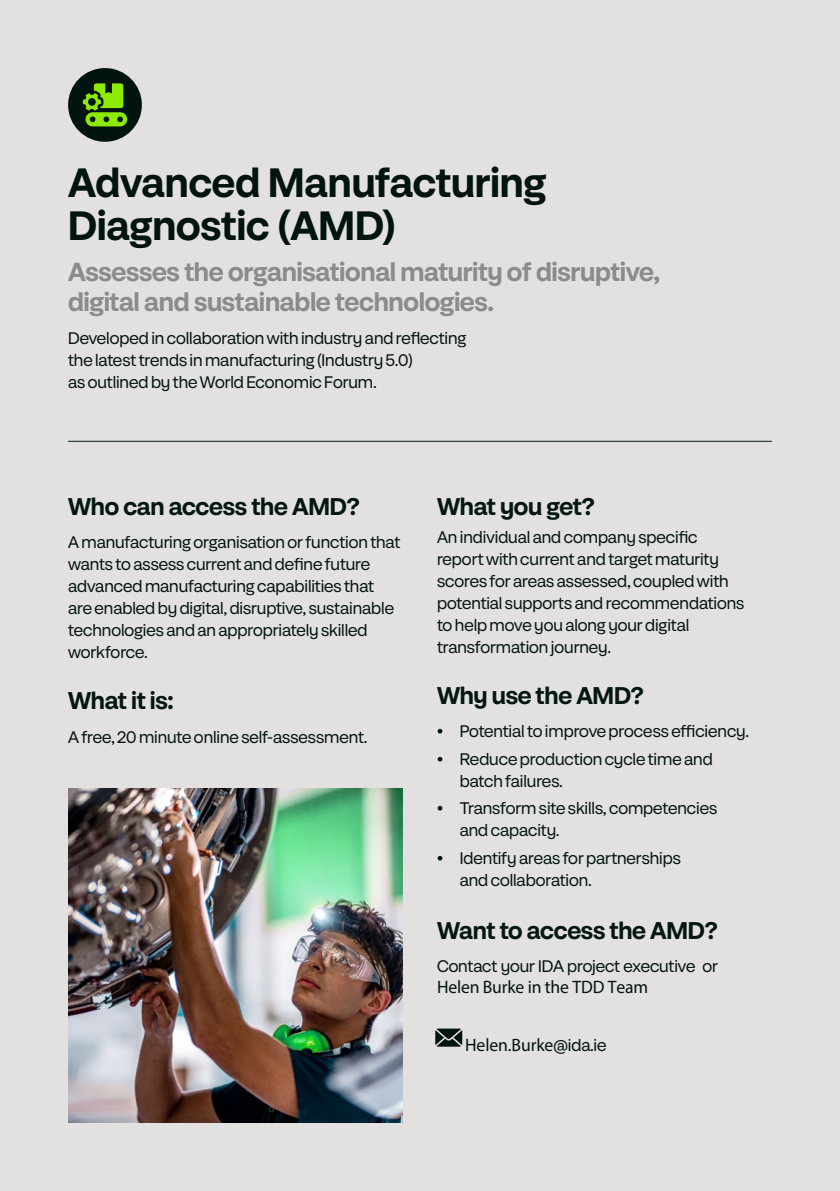
<style>
.page{position:relative;width:840px;height:1191px;background:#fff}
.page>*{position:absolute;margin:0;border:0;box-sizing:border-box;transform-origin:0 0}
.t1{font:600 44px/42px "Sonas Sans";letter-spacing:-.005em;color:#021410}
.t2{font:600 28px/30px "Sonas Sans";letter-spacing:-.01em;color:#8c8b8b}
.t3{font:600 26px "Sonas Sans";letter-spacing:-.01em;color:#051712}
.t4{font:18px/22px "Sonas Sans";letter-spacing:-.005em;color:#021410}
.t5{font:18px "Myriad Pro";letter-spacing:-.01em;color:#021410}
.s1{font-family:"Sonas Sans"}
</style>
<div class="page">
<div style="left:0;top:0;width:839px;height:1191px;background:#e3e1e0"></div>
<div style="left:68px;top:68px;width:74px;height:74px;background:#021410;border-radius:50%"></div>
<svg style="left:435px;top:1028px;width:27px;height:18px"></svg>
<img style="left:68px;top:788px;width:335px;height:335px">
<svg style="left:83px;top:83px;width:44px;height:43px"></svg>
<hr style="left:68px;top:441px;width:703px;height:1px;background:#051712">
<h1 class="t1" style="left:68px;top:161px;width:479px">Advanced Manufacturing<br>Diagnostic (AMD)</h1>
<h2 class="t2" style="left:68px;top:256px;width:593px">Assesses the organisational maturity of disruptive, digital and sustainable technologies.</h2>
<p class="t4" style="left:68px;top:327px;width:399px">Developed in collaboration with industry and reflecting the latest trends in manufacturing (Industry 5.0)<br>as outlined by the World Economic Forum.</p>
<h3 class="t3" style="left:68px;top:492px;width:293px">Who can access the AMD?</h3>
<p class="t4" style="left:68px;top:531px;width:333px">A manufacturing organisation or function that wants to assess current and define future advanced manufacturing capabilities that are enabled by digital, disruptive, sustainable technologies and an appropriately skilled workforce.</p>
<h3 class="t3" style="left:68px;top:686px;width:106px">What it is:</h3>
<p class="t4" style="left:68px;top:725px;width:300px">A free, 20 minute online self-assessment.</p>
<h3 class="t3" style="left:437px;top:492px;width:159px">What you get?</h3>
<p class="t4" style="left:437px;top:525px;width:309px">An individual and company specific report with current and target maturity scores for areas assessed, coupled with potential supports and recommendations to help move you along your digital transformation journey.</p>
<h3 class="t3" style="left:437px;top:680px;width:208px">Why use the AMD?</h3>
<p class="t4" style="left:437px;top:719px;width:313px">• Potential to improve process efficiency.</p>
<p class="t4" style="left:459px;top:747px;width:254px;text-indent:-23px">• Reduce production cycle time and batch failures.</p>
<p class="t4" style="left:459px;top:796px;width:259px;text-indent:-23px">• Transform site skills, competencies and capacity.</p>
<p class="t4" style="left:459px;top:846px;width:222px;text-indent:-23px">• Identify areas for partnerships and collaboration.</p>
<h3 class="t3" style="left:437px;top:915px;width:282px">Want to access the AMD?</h3>
<p class="t4" style="left:437px;top:954px;width:282px">Contact your IDA project executive or</p>
<p class="t5" style="left:437px;top:975px;width:212px">Helen Burke in the TDD Team</p>
<p class="t5" style="left:465px;top:1033px;width:143px">Helen.Burke<span class="s1">@ida.ie</span></p>
</div>
